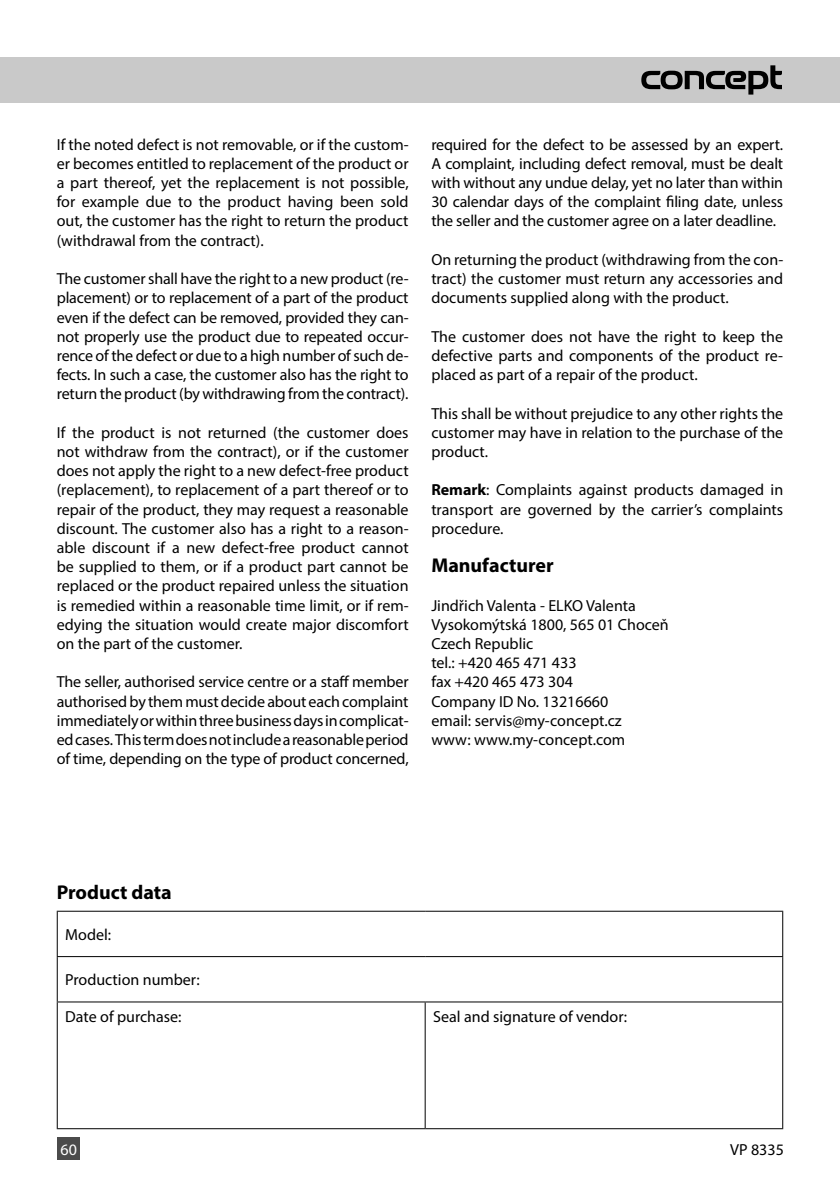
<style>
.page{position:relative;width:840px;height:1191px;background:#fff}
.page>*{position:absolute;margin:0;border:0;box-sizing:border-box;transform-origin:0 0}
.t1{font:700 20px "Myriad Pro";color:#000}
.t2{font:16px/19.2px "Myriad Pro";color:#000;text-align:justify}
.t3{font:16px "Myriad Pro";color:#fff}
.s1{font-weight:700}
</style>
<div class="page">
<hr style="left:57px;top:1002px;width:1px;height:126px;background:#000">
<hr style="left:424px;top:1002px;width:1px;height:126px;background:#000">
<hr style="left:781px;top:1002px;width:1px;height:126px;background:#000">
<hr style="left:57px;top:1128px;width:368px;height:1px;background:#000">
<hr style="left:425px;top:1128px;width:357px;height:1px;background:#000">
<hr style="left:57px;top:956px;width:368px;height:1px;background:#000">
<hr style="left:425px;top:956px;width:357px;height:1px;background:#000">
<hr style="left:57px;top:910px;width:368px;height:1px;background:#000">
<hr style="left:57px;top:911px;width:1px;height:45px;background:#000">
<hr style="left:425px;top:910px;width:357px;height:1px;background:#000">
<hr style="left:781px;top:911px;width:1px;height:45px;background:#000">
<hr style="left:57px;top:957px;width:1px;height:44px;background:#000">
<hr style="left:781px;top:957px;width:1px;height:44px;background:#000">
<hr style="left:57px;top:1001px;width:368px;height:1px;background:#000">
<hr style="left:425px;top:1001px;width:357px;height:1px;background:#000">
<div style="left:0;top:57px;width:839px;height:46px;background:#c9c9c9"></div>
<svg style="left:641px;top:65px;width:140px;height:30px"></svg>
<div style="left:57px;top:1137px;width:23px;height:23px;background:#4b4b4b"></div>
<p class="t2" style="left:57px;top:134px;width:353px">If the noted defect is not removable, or if the custom&shy;er becomes entitled to replacement of the product or a part thereof, yet the replacement is not possible, for example due to the product having been sold out, the customer has the right to return the product (withdrawal from the contract).</p>
<p class="t2" style="left:57px;top:269px;width:353px">The customer shall have the right to a new product (re&shy;placement) or to replacement of a part of the product even if the defect can be removed, provided they can&shy;not properly use the product due to repeated occur&shy;rence of the defect or due to a high number of such de&shy;fects. In such a case, the customer also has the right to return the product (by withdrawing from the contract).</p>
<p class="t2" style="left:57px;top:422px;width:353px">If the product is not returned (the customer does not withdraw from the contract), or if the customer does not apply the right to a new defect-free product (replacement), to replacement of a part thereof or to repair of the product, they may request a reasonable discount. The customer also has a right to a reason&shy;able discount if a new defect-free product cannot be supplied to them, or if a product part cannot be replaced or the product repaired unless the situation is remedied within a reasonable time limit, or if rem&shy;edying the situation would create major discomfort on the part of the customer.</p>
<p class="t2" style="left:57px;top:672px;width:353px">The seller, authorised service centre or a staff member authorised by them must decide about each complaint immediately or within three business days in complicat&shy;ed cases. This term does not include a reasonable period of time, depending on the type of product concerned,</p>
<p class="t2" style="left:431px;top:134px;width:353px">required for the defect to be assessed by an expert.<br>A complaint, including defect removal, must be dealt with without any undue delay, yet no later than within 30 calendar days of the complaint filing date, unless the seller and the customer agree on a later deadline.</p>
<p class="t2" style="left:431px;top:250px;width:353px">On returning the product (withdrawing from the con&shy;tract) the customer must return any accessories and documents supplied along with the product.</p>
<p class="t2" style="left:431px;top:326px;width:353px">The customer does not have the right to keep the defective parts and components of the product re&shy;placed as part of a repair of the product.</p>
<p class="t2" style="left:431px;top:403px;width:353px">This shall be without prejudice to any other rights the customer may have in relation to the purchase of the product.</p>
<p class="t2" style="left:431px;top:480px;width:353px"><span class="s1">remark</span>: Complaints against products damaged in transport are governed by the carrier’s complaints procedure.</p>
<p class="t1" style="left:431px;top:552px;width:124px">Manufacturer</p>
<p class="t2" style="left:431px;top:595px;width:239px;text-align:left">Jindřich Valenta - ELKO Valenta<br>Vysokomýtská 1800, 565 01 Choceň<br>Czech Republic<br>tel.: +420 465 471 433<br>fax +420 465 473 304<br>Company ID No. 13216660<br>email: servis@my-concept.cz<br>www: www.my-concept.com</p>
<p class="t1" style="left:57px;top:879px;width:116px">Product data</p>
<p class="t2" style="left:65px;top:924px;width:47px">Model:</p>
<p class="t2" style="left:65px;top:970px;width:136px">Production number:</p>
<p class="t2" style="left:65px;top:1006px;width:118px">Date of purchase:</p>
<p class="t2" style="left:433px;top:1006px;width:195px">Seal and signature of vendor:</p>
<p class="t3" style="left:61px;top:1139px;width:18px">60</p>
<p class="t2" style="left:729px;top:1139px;width:55px">VP 8335</p>
</div>
